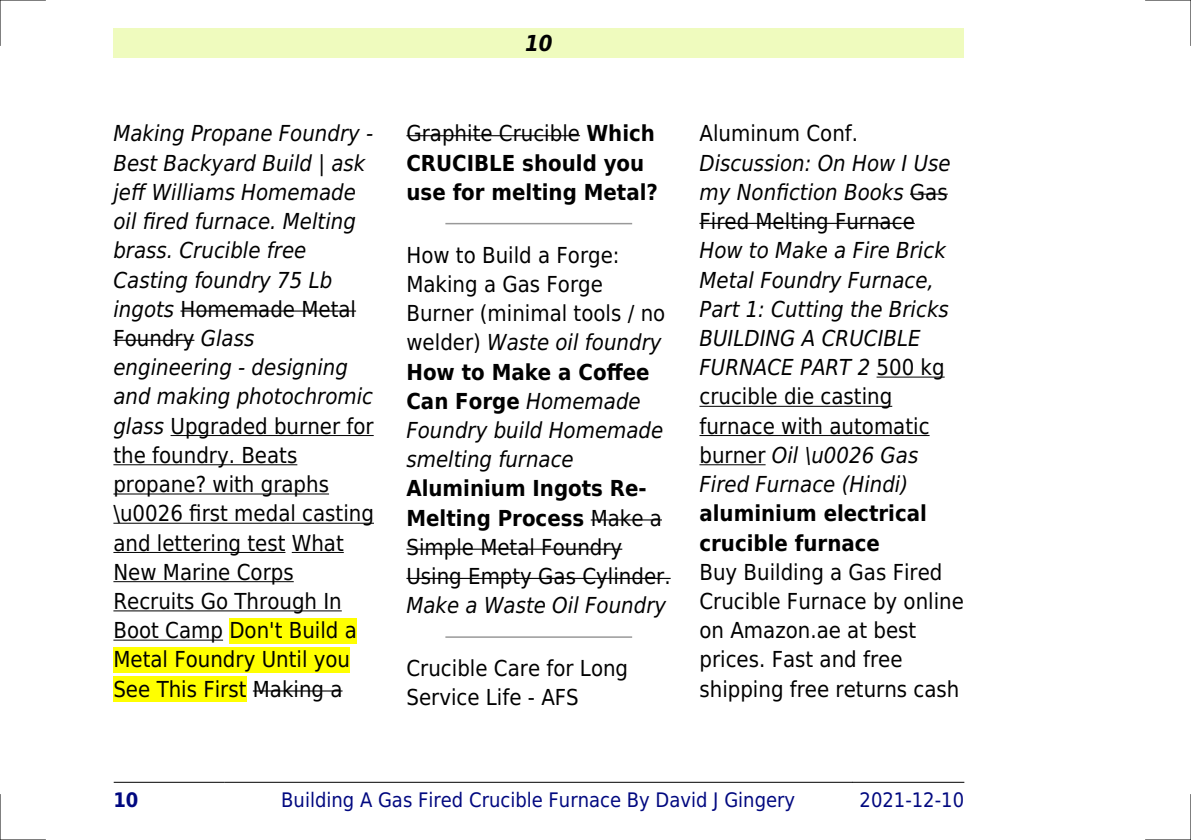
<style>
.page{position:relative;width:1191px;height:840px;background:#fff}
.page>*{position:absolute;margin:0;border:0;box-sizing:border-box;transform-origin:0 0}
.t1{font:22px/29.2px "DejaVu Sans Condensed";color:#000}
.t2{font:italic 22px/29.2px "DejaVu Sans Condensed";color:#000}
.t3{font:700 22px/29.2px "DejaVu Sans Condensed";color:#000}
.t4{font:italic 700 22px "DejaVu Sans Condensed";color:#000}
.t5{font:20px "DejaVu Sans Condensed";color:#000880}
.t6{font:700 20px "DejaVu Sans Condensed";color:#000880}
.s1{font-style:italic}
.s2{font-weight:400}
.s3{font-weight:700}
.s4{font-style:normal}
</style>
<div class="page">
<div style="left:113px;top:28px;width:851px;height:30px;background:#effbbe"></div>
<hr style="left:114px;top:781px;width:110px;height:1px;background:#000">
<hr style="left:225px;top:781px;width:627px;height:1px;background:#000">
<hr style="left:852px;top:781px;width:112px;height:1px;background:#000">
<hr style="left:180px;top:310px;width:176px;height:1px;background:#000">
<hr style="left:113px;top:339px;width:81px;height:1px;background:#000">
<hr style="left:170px;top:435px;width:204px;height:1px;background:#000">
<hr style="left:113px;top:464px;width:184px;height:1px;background:#000">
<hr style="left:113px;top:493px;width:216px;height:1px;background:#000">
<hr style="left:113px;top:522px;width:261px;height:1px;background:#000">
<hr style="left:113px;top:551px;width:172px;height:1px;background:#000">
<hr style="left:292px;top:551px;width:52px;height:1px;background:#000">
<hr style="left:113px;top:581px;width:181px;height:1px;background:#000">
<hr style="left:113px;top:610px;width:229px;height:1px;background:#000">
<hr style="left:113px;top:639px;width:110px;height:1px;background:#000">
<div style="left:229px;top:617px;width:128px;height:26px;background:#ff0"></div>
<div style="left:113px;top:646px;width:237px;height:26px;background:#ff0"></div>
<div style="left:113px;top:676px;width:133px;height:25px;background:#ff0"></div>
<hr style="left:253px;top:690px;width:89px;height:1px;background:#000">
<hr style="left:406px;top:135px;width:174px;height:1px;background:#000">
<hr style="left:446px;top:223px;width:185px;height:1px;background:#999">
<hr style="left:590px;top:519px;width:72px;height:1px;background:#000">
<hr style="left:406px;top:548px;width:216px;height:1px;background:#000">
<hr style="left:406px;top:577px;width:264px;height:1px;background:#000">
<hr style="left:446px;top:636px;width:185px;height:1px;background:#999">
<hr style="left:910px;top:193px;width:37px;height:2px;background:#000">
<hr style="left:699px;top:223px;width:216px;height:1px;background:#000">
<hr style="left:876px;top:376px;width:68px;height:1px;background:#000">
<hr style="left:699px;top:405px;width:193px;height:1px;background:#000">
<hr style="left:699px;top:435px;width:230px;height:1px;background:#000">
<hr style="left:699px;top:464px;width:66px;height:1px;background:#000">
<hr style="left:0;top:0;width:45px;height:1px;background:#000">
<hr style="left:1145px;top:0;width:46px;height:1px;background:#000">
<hr style="left:0;top:839px;width:45px;height:1px;background:#000">
<hr style="left:1145px;top:839px;width:46px;height:1px;background:#000">
<hr style="left:0;top:0;width:1px;height:45px;background:#000">
<hr style="left:0;top:794px;width:1px;height:45px;background:#000">
<hr style="left:1190px;top:0;width:1px;height:45px;background:#000">
<hr style="left:1190px;top:794px;width:1px;height:45px;background:#000">
<p class="t4" style="left:525px;top:30px;width:29px">10</p>
<p class="t1" style="left:113px;top:119px;width:262px"><span class="s1">Making Propane Foundry -<br>Best Backyard Build | ask jeff Williams Homemade oil fired furnace. Melting brass. Crucible free<br>Casting foundry 75 Lb ingots</span> Homemade Metal<br>Foundry <span class="s1">Glass engineering - designing and making photochromic glass</span> Upgraded burner for the foundry. Beats propane? with graphs \u0026 first medal casting and lettering test What<br>New Marine Corps<br>Recruits Go Through In<br>Boot Camp Don't Build a<br>Metal Foundry Until you<br>See This First Making a</p>
<p class="t3" style="left:406px;top:119px;width:253px"><span class="s2">Graphite Crucible</span> Which<br>CRUCIBLE should you use for melting Metal?</p>
<p class="t1" style="left:406px;top:240px;width:260px">How to Build a Forge:<br>Making a Gas Forge<br>Burner (minimal tools / no welder) <span class="s1">Waste oil foundry<br></span><span class="s3">How to Make a Coffee<br>Can Forge</span> <span class="s1">Homemade<br>Foundry build Homemade smelting furnace</span></p>
<p class="t1" style="left:406px;top:474px;width:266px"><span class="s3">Aluminium Ingots Re-<br>Melting Process</span> Make a<br>Simple Metal Foundry<br>Using Empty Gas Cylinder.</p>
<p class="t2" style="left:406px;top:590px;width:261px">Make a Waste Oil Foundry</p>
<p class="t1" style="left:406px;top:653px;width:223px">Crucible Care for Long<br>Service Life - AFS</p>
<p class="t1" style="left:699px;top:119px;width:160px">Aluminum Conf.</p>
<p class="t2" style="left:699px;top:148px;width:253px">Discussion: On How I Use my Nonfiction Books <span class="s4">Gas<br>Fired Melting Furnace</span></p>
<p class="t2" style="left:699px;top:236px;width:251px">How to Make a Fire Brick<br>Metal Foundry Furnace,<br>Part 1: Cutting the Bricks<br>BUILDING A CRUCIBLE<br>FURNACE PART 2 <span class="s4">500 kg crucible die casting furnace with automatic burner</span> Oil \u0026 Gas<br>Fired Furnace (Hindi)</p>
<p class="t3" style="left:699px;top:499px;width:229px">aluminium electrical crucible furnace</p>
<p class="t1" style="left:699px;top:557px;width:266px">Buy Building a Gas Fired<br>Crucible Furnace by online on Amazon.ae at best prices. Fast and free shipping free returns cash</p>
<p class="t6" style="left:113px;top:787px;width:27px">10</p>
<p class="t5" style="left:281px;top:787px;width:515px">Building A Gas Fired Crucible Furnace By David J Gingery</p>
<p class="t5" style="left:859px;top:787px;width:106px">2021-12-10</p>
</div>
